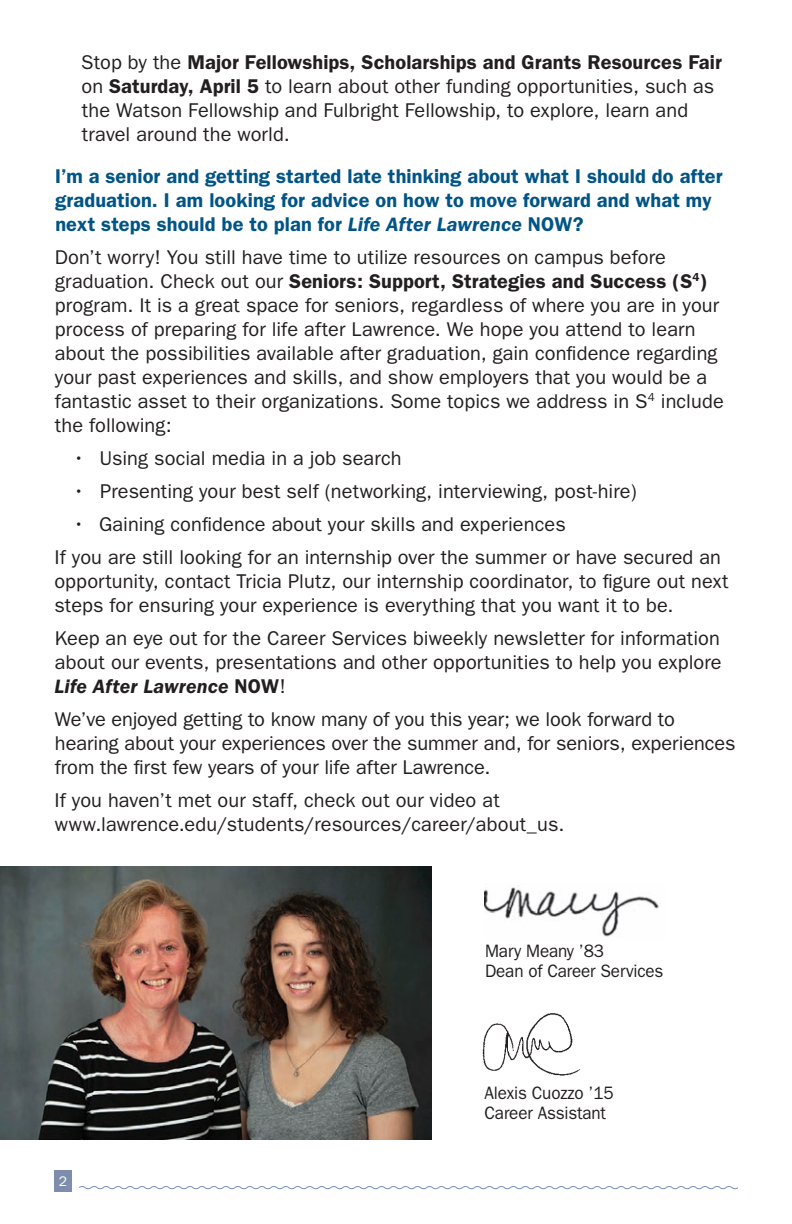
<style>
.page{position:relative;width:792px;height:1224px;background:#fff}
.page>*{position:absolute;margin:0;border:0;box-sizing:border-box;transform-origin:0 0}
.body-copy{font:20px/24px "Franklin Gothic";letter-spacing:.005em;color:#231f20}
.subhead-1{font:600 20px/24px "Franklin Gothic";letter-spacing:.005em;color:#015486}
.t1{font:18px "Franklin Gothic";letter-spacing:-.01em;color:#231f20;scale:.95 1}
.t2{font:14px "Franklin Gothic";color:#fff}
.s1{font-weight:600}
.s2{font-style:italic}
.s3{font-weight:600;font-style:italic}
</style>
<div class="page">
<div style="left:54px;top:1170px;width:18px;height:22px;background:#7f8dad"></div>
<svg style="left:79px;top:1186px;width:659px;height:4px"></svg>
<img style="left:0;top:866px;width:432px;height:274px">
<img style="left:485px;top:887px;width:174px;height:50px">
<img style="left:482px;top:1013px;width:98px;height:63px">
<p class="body-copy" style="left:81px;top:50px;width:642px">Stop by the <span class="s1">Major Fellowships, Scholarships and Grants Resources Fair </span>on <span class="s1">Saturday, April 5</span> to learn about other funding opportunities, such as the Watson Fellowship and Fulbright Fellowship, to explore, learn and travel around the world.</p>
<p class="subhead-1" style="left:55px;top:164px;width:669px">I’m a senior and getting started late thinking about what I should do after graduation. I am looking for advice on how to move forward and what my next steps should be to plan for <span class="s2">Life After Lawrence</span> NOW?</p>
<p class="body-copy" style="left:55px;top:245px;width:671px">Don’t worry! You still have time to utilize resources on campus before graduation. Check out our <span class="s1">Seniors: Support, Strategies and Success (S</span><sup>4</sup><span class="s1">) </span>program. It is a great space for seniors, regardless of where you are in your process of preparing for life after Lawrence. We hope you attend to learn about the possibilities available after graduation, gain confidence regarding your past experiences and skills, and show employers that you would be a fantastic asset to their organizations. Some topics we address in S<sup>4</sup> include the following:</p>
<p class="body-copy" style="left:73px;top:446px;width:330px">• Using social media in a job search</p>
<p class="body-copy" style="left:73px;top:479px;width:566px">• Presenting your best self (networking, interviewing, post-hire)</p>
<p class="body-copy" style="left:73px;top:512px;width:495px">• Gaining confidence about your skills and experiences</p>
<p class="body-copy" style="left:54px;top:545px;width:676px">If you are still looking for an internship over the summer or have secured an opportunity, contact Tricia Plutz, our internship coordinator, to figure out next steps for ensuring your experience is everything that you want it to be.</p>
<p class="body-copy" style="left:55px;top:626px;width:669px;text-align:justify">Keep an eye out for the Career Services biweekly newsletter for information about our events, presentations and other opportunities to help you explore <span class="s3">Life After Lawrence</span> <span class="s1">NOW</span>!</p>
<p class="body-copy" style="left:55px;top:707px;width:682px">We’ve enjoyed getting to know many of you this year; we look forward to hearing about your experiences over the summer and, for seniors, experiences from the first few years of your life after Lawrence.</p>
<p class="body-copy" style="left:55px;top:788px;width:511px">If you haven’t met our staff, check out our video at www.lawrence.edu/students/resources/career/about_us.</p>
<p class="t1" style="left:485px;top:941px;width:127px">Mary Meany ’83</p>
<p class="t1" style="left:485px;top:961px;width:189px">Dean of Career Services</p>
<p class="t2" style="left:59px;top:1173px;width:10px">2</p>
<p class="t1" style="left:485px;top:1082px;width:138px">Alexis Cuozzo ’15</p>
<p class="t1" style="left:485px;top:1102px;width:129px">Career Assistant</p>
</div>
